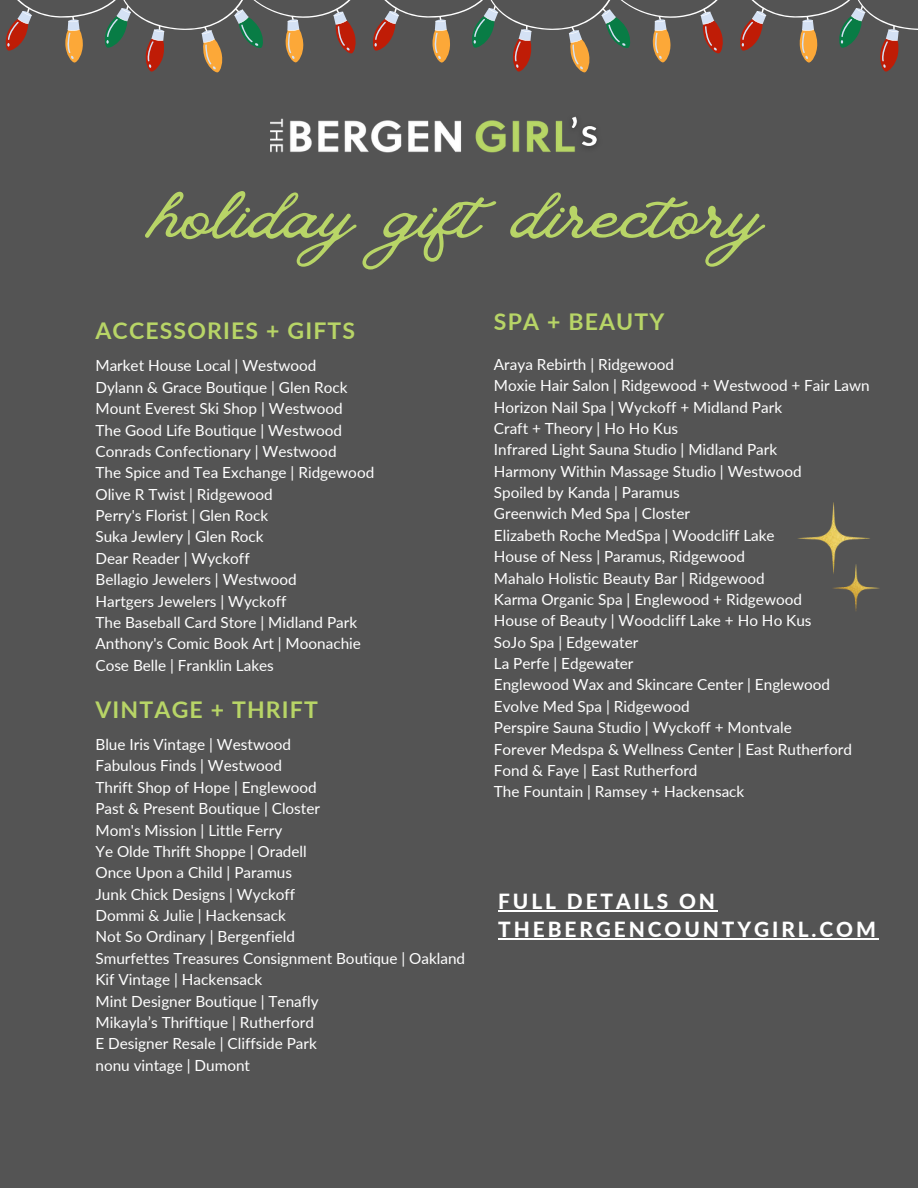
<style>
.page{position:relative;width:918px;height:1188px;background:#545454}
.page>*{position:absolute;margin:0;border:0;box-sizing:border-box;transform-origin:0 0}
.t1{font:93.9px "Vintage Goods";color:#b8d567}
.t2{font:700 23.1px "Lato";letter-spacing:.05em;color:#b8d567}
.t3{font:800 20.85px/28.2px "Lato";letter-spacing:.14em;color:#fff}
.t4{font:15.3px/21.3px "Lato";color:#fff}
</style>
<div class="page">
<img style="left:798px;top:502px;width:82px;height:109px">
<hr style="left:498px;top:910px;width:220px;height:2px;background:#fff">
<hr style="left:498px;top:939px;width:381px;height:1px;background:#fff">
<svg style="left:5px;top:0;width:913px;height:73px"></svg>
<img style="left:271px;top:118px;width:290px;height:35px">
<img style="left:561px;top:116px;width:36px;height:36px">
<h1 class="t1" style="left:151px;top:153px;width:612px">holiday gift directory</h1>
<h2 class="t2" style="left:95px;top:314px;width:261px">ACCESSORIES + GIFTS</h2>
<p class="t4" style="left:95px;top:355px;width:280px">Market House Local | Westwood<br>Dylann &amp; Grace Boutique | Glen Rock<br>Mount Everest Ski Shop | Westwood<br>The Good Life Boutique | Westwood<br>Conrads Confectionary | Westwood<br>The Spice and Tea Exchange | Ridgewood<br>Olive R Twist | Ridgewood<br>Perry's Florist | Glen Rock<br>Suka Jewlery | Glen Rock<br>Dear Reader | Wyckoff<br>Bellagio Jewelers | Westwood<br>Hartgers Jewelers | Wyckoff<br>The Baseball Card Store | Midland Park<br>Anthony's Comic Book Art | Moonachie<br>Cose Belle | Franklin Lakes</p>
<h2 class="t2" style="left:95px;top:692px;width:224px">VINTAGE + THRIFT</h2>
<p class="t4" style="left:95px;top:733px;width:371px">Blue Iris Vintage | Westwood<br>Fabulous Finds | Westwood<br>Thrift Shop of Hope | Englewood<br>Past &amp; Present Boutique | Closter<br>Mom's Mission | Little Ferry<br>Ye Olde Thrift Shoppe | Oradell<br>Once Upon a Child | Paramus<br>Junk Chick Designs | Wyckoff<br>Dommi &amp; Julie | Hackensack<br>Not So Ordinary | Bergenfield<br>Smurfettes Treasures Consignment Boutique | Oakland<br>Kif Vintage | Hackensack<br>Mint Designer Boutique | Tenafly<br>Mikayla’s Thriftique | Rutherford<br>E Designer Resale | Cliffside Park<br>nonu vintage | Dumont</p>
<h2 class="t2" style="left:494px;top:305px;width:172px">SPA + BEAUTY</h2>
<p class="t4" style="left:494px;top:353px;width:377px">Araya Rebirth | Ridgewood<br>Moxie Hair Salon | Ridgewood + Westwood + Fair Lawn Horizon Nail Spa | Wyckoff + Midland Park<br>Craft + Theory | Ho Ho Kus<br>Infrared Light Sauna Studio | Midland Park<br>Harmony Within Massage Studio | Westwood<br>Spoiled by Kanda | Paramus<br>Greenwich Med Spa | Closter<br>Elizabeth Roche MedSpa | Woodcliff Lake<br>House of Ness | Paramus, Ridgewood<br>Mahalo Holistic Beauty Bar | Ridgewood<br>Karma Organic Spa | Englewood + Ridgewood<br>House of Beauty | Woodcliff Lake + Ho Ho Kus<br>SoJo Spa | Edgewater<br>La Perfe | Edgewater<br>Englewood Wax and Skincare Center | Englewood Evolve Med Spa | Ridgewood<br>Perspire Sauna Studio | Wyckoff + Montvale<br>Forever Medspa &amp; Wellness Center | East Rutherford Fond &amp; Faye | East Rutherford<br>The Fountain | Ramsey + Hackensack</p>
<h3 class="t3" style="left:498px;top:887px;width:379px">FULL DETAILS ON<br>THEBERGENCOUNTYGIRL.COM</h3>
</div>
